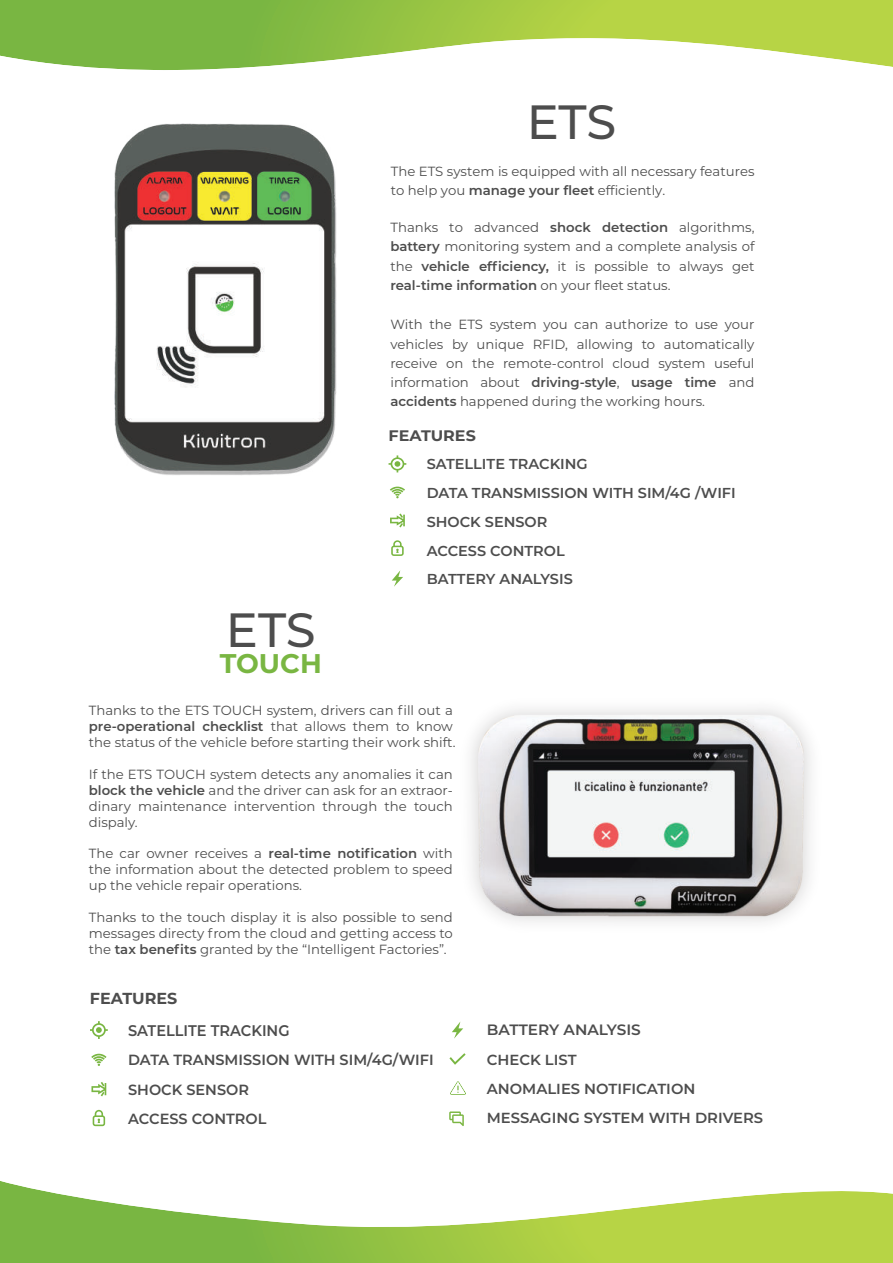
<style>
.page{position:relative;width:893px;height:1263px;background:#fff}
.page>*{position:absolute;margin:0;border:0;box-sizing:border-box;transform-origin:0 0}
.t1{font:500 48px "Montserrat";letter-spacing:-.01em;color:#4d4d4d}
.t2{font:700 27px "Montserrat";color:#79b642}
.t3{font:700 15.9px "Montserrat";color:#4d4d4d}
.t4{font:600 15.45px "Montserrat";color:#4d4d4d;scale:.94 1}
.t5{font:700 15.3px "Montserrat";color:#4d4d4d;scale:1.04 1}
.t6{font:600 15px "Montserrat";color:#4d4d4d}
.t7{font:600 14.7px/29.5px "Montserrat";color:#4d4d4d}
.t8{font:600 14.55px/29.2px "Montserrat";color:#4d4d4d}
.t9{font:600 14.4px/28.8px "Montserrat";color:#4d4d4d}
.t10{font:13.2px/15.9px "Montserrat";color:#4d4d4d;text-align:justify}
.s1{font-weight:600}
</style>
<div class="page">
<svg style="left:0;top:0;width:893px;height:70px"></svg>
<svg style="left:0;top:1181px;width:893px;height:82px"></svg>
<svg style="left:90px;top:1021px;width:18px;height:18px"></svg>
<svg style="left:93px;top:1110px;width:12px;height:16px"></svg>
<svg style="left:91px;top:1082px;width:15px;height:14px"></svg>
<svg style="left:91px;top:1054px;width:16px;height:12px"></svg>
<svg style="left:452px;top:1021px;width:11px;height:17px"></svg>
<svg style="left:449px;top:1053px;width:17px;height:12px"></svg>
<svg style="left:450px;top:1081px;width:16px;height:14px"></svg>
<svg style="left:449px;top:1111px;width:15px;height:15px"></svg>
<svg style="left:389px;top:455px;width:17px;height:17px"></svg>
<svg style="left:391px;top:540px;width:13px;height:16px"></svg>
<svg style="left:392px;top:570px;width:11px;height:17px"></svg>
<svg style="left:390px;top:513px;width:15px;height:14px"></svg>
<svg style="left:390px;top:487px;width:15px;height:11px"></svg>
<img style="left:471px;top:708px;width:340px;height:214px">
<img style="left:115px;top:123px;width:222px;height:352px">
<h1 class="t1" style="left:527px;top:103px;width:91px">ETS</h1>
<p class="t10" style="left:391px;top:161px;width:365px;line-height:19.2px">The ETS system is equipped with all necessary features to help you <span class="s1">manage your fleet</span> efficiently.</p>
<p class="t10" style="left:390px;top:219px;width:366px;line-height:19.2px">Thanks to advanced <span class="s1">shock detection</span> algorithms, <span class="s1">battery</span> monitoring system and a complete analysis of the <span class="s1">vehicle efficiency,</span> it is possible to always get <span class="s1">real-time information</span> on your fleet status.</p>
<p class="t10" style="left:390px;top:316px;width:366px;line-height:19.2px">With the ETS system you can authorize to use your vehicles by unique RFID, allowing to automatically receive on the remote-control cloud system useful information about <span class="s1">driving-style</span>, <span class="s1">usage time</span> and <span class="s1">accidents</span> happened during the working hours.</p>
<p class="t5" style="left:389px;top:427px;width:85px">FEATURES</p>
<h1 class="t1" style="left:226px;top:610px;width:91px">ETS</h1>
<h2 class="t2" style="left:220px;top:648px;width:104px">TOUCH</h2>
<p class="t9" style="left:427px;top:450px;width:311px">SATELLITE TRACKING<br>DATA TRANSMISSION WITH SIM/4G /WIFI<br>SHOCK SENSOR<br>ACCESS CONTROL<br>BATTERY ANALYSIS</p>
<p class="t10" style="left:89px;top:704px;width:368px;text-align:left">Thanks to the ETS TOUCH system, drivers can fill out a <span class="s1">pre-operational checklist</span> that allows them to know the status of the vehicle before starting their work shift.</p>
<p class="t10" style="left:89px;top:767px;width:366px">If the ETS TOUCH system detects any anomalies it can <span class="s1">block the vehicle</span> and the driver can ask for an extraor&shy;dinary maintenance intervention through the touch dispaly.</p>
<p class="t10" style="left:89px;top:847px;width:366px">The car owner receives a <span class="s1">real-time notification</span> with the information about the detected problem to speed up the vehicle repair operations.</p>
<p class="t10" style="left:89px;top:910px;width:366px">Thanks to the touch display it is also possible to send messages directy from the cloud and getting access to the <span class="s1">tax benefits</span> granted by the “Intelligent Factories”.</p>
<p class="t3" style="left:90px;top:989px;width:89px">FEATURES</p>
<p class="t4" style="left:128px;top:1023px;width:173px">SATELLITE TRACKING</p>
<p class="t7" style="left:128px;top:1046px;width:307px">DATA TRANSMISSION WITH SIM/4G/WIFI<br>SHOCK SENSOR<br>ACCESS CONTROL</p>
<p class="t6" style="left:487px;top:1023px;width:156px">BATTERY ANALYSIS</p>
<p class="t8" style="left:487px;top:1045px;width:278px">CHECK LIST<br>ANOMALIES NOTIFICATION<br>MESSAGING SYSTEM WITH DRIVERS</p>
</div>
